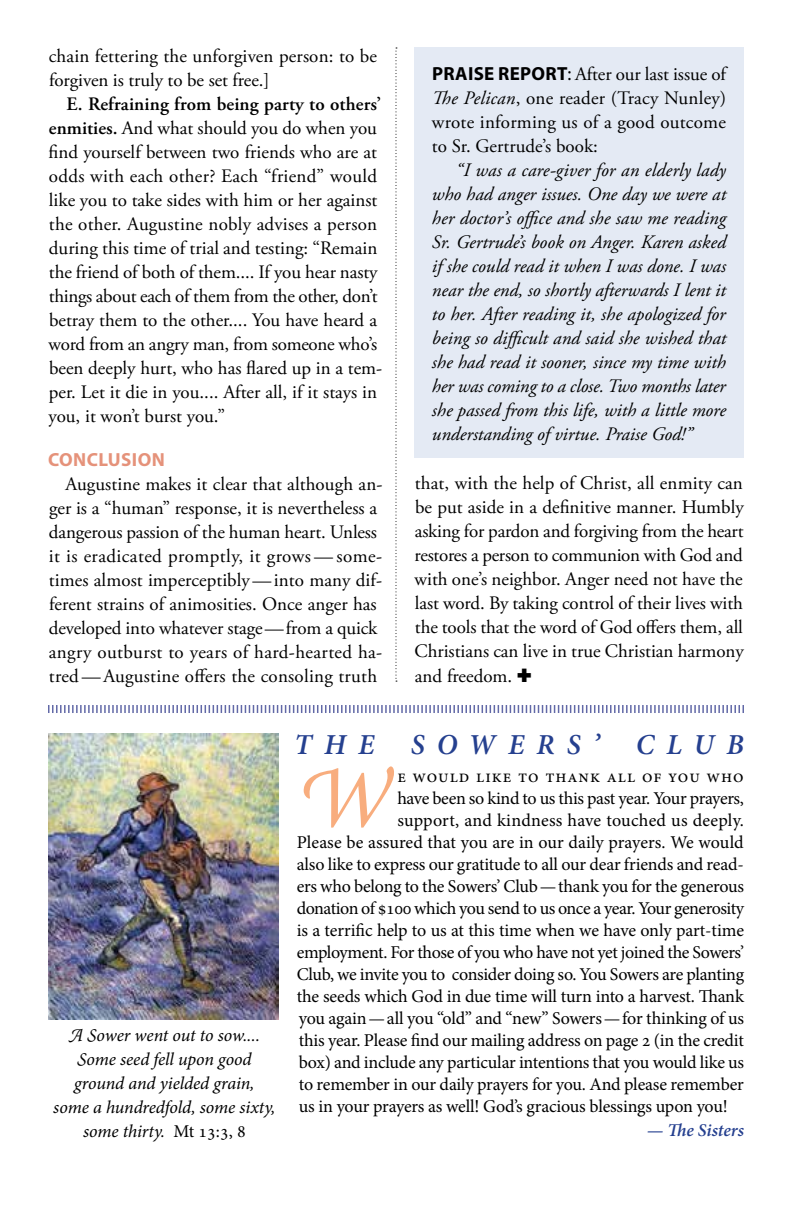
<style>
.page{position:relative;width:792px;height:1224px;background:#fff}
.page>*{position:absolute;margin:0;border:0;box-sizing:border-box;transform-origin:0 0}
.t1{font:italic 85.8px "Minion Pro";color:#f8ad7e}
.t2{font:italic 600 29px "Minion Pro";letter-spacing:.42em;color:#25408f}
.t3{font:19px/24px "Adobe Garamond Pro";color:#000}
.t4{font:italic 19px/24px "Adobe Garamond Pro";color:#000;text-align:justify}
.t5{font:700 19px "Myriad Pro";letter-spacing:.02em;color:#e5927a}
.t6{font:18px "Minion Pro";letter-spacing:-.01em;color:#000}
.t7{font:italic 18px/24px "Minion Pro";letter-spacing:-.005em;color:#000;text-align:center}
.t8{font:18px "Minion Pro";letter-spacing:.01em;color:#000}
.t9{font:18px "Minion Pro";letter-spacing:.055em;color:#000}
.t10{font:italic 600 18px "Minion Pro";letter-spacing:-.005em;color:#25408f}
.s1{font-weight:600}
.s2{font-family:"Myriad Pro";font-weight:700}
.s3{font-family:"Myriad Pro"}
.s4{font-style:italic}
.s5{font-style:normal}
</style>
<div class="page">
<svg style="left:396px;top:48px;width:1px;height:634px"></svg>
<div style="left:414px;top:48px;width:330px;height:410px;background:#e4eaf4"></div>
<svg style="left:48px;top:705px;width:696px;height:8px"></svg>
<img style="left:48px;top:733px;width:231px;height:286px">
<p class="t3" style="left:49px;top:44px;width:330px">chain fettering the unforgiven person: to be forgiven is truly to be set free.]</p>
<p class="t3" style="left:48px;top:92px;width:335px;text-indent:18px"><span class="s1">E. Refraining from being party to others’ enmities.</span> And what should you do when you find yourself between two friends who are at odds with each other? Each “friend” would like you to take sides with him or her against the other. Augustine nobly advises a person during this time of trial and testing: “Remain the friend of both of them.... If you hear nasty things about each of them from the other, don’t betray them to the other.... You have heard a word from an angry man, from someone who’s been deeply hurt, who has flared up in a tem&shy;per. Let it die in you.... After all, if it stays in you, it won’t burst you.”</p>
<p class="t5" style="left:48px;top:447px;width:118px">CONCLUSION</p>
<p class="t3" style="left:49px;top:472px;width:335px;text-indent:17px">Augustine makes it clear that although an&shy;ger is a “human” response, it is nevertheless a dangerous passion of the human heart. Unless it is eradicated promptly, it grows — some&shy;times almost imperceptibly—into many dif&shy;ferent strains of animosities. Once anger has developed into whatever stage—from a quick angry outburst to years of hard-hearted ha&shy;tred—Augustine offers the consoling truth</p>
<p class="t3" style="left:414px;top:472px;width:331px;text-align:justify">that, with the help of Christ, all enmity can be put aside in a definitive manner. Humbly asking for pardon and forgiving from the heart restores a person to communion with God and with one’s neighbor. Anger need not have the last word. By taking control of their lives with the tools that the word of God offers them, all Christians can live in true Christian harmony and freedom.</p>
<p class="t3" style="left:432px;top:62px;width:296px;text-align:justify"><span class="s2">PRAISE REPORT</span><span class="s3">:</span> After our last issue of <span class="s4">The Pelican</span>, one reader (Tracy Nunley) wrote informing us of a good outcome to Sr. Gertrude’s book:</p>
<p class="t4" style="left:432px;top:158px;width:296px;text-indent:24px">“I was a care-giver for an elderly lady who had anger issues. One day we were at her doctor’s office and she saw me reading Sr. Gertrude’s book on Anger. Karen asked if she could read it when I was done. I was near the end, so shortly afterwards I lent it to her. After reading it, she apologized for being so difficult and said she wished that she had read it sooner, since my time with her was coming to a close. Two months later she passed from this life, with a little more understanding of virtue. Praise God!”</p>
<p class="t7" style="left:53px;top:1023px;width:224px">A Sower went out to sow....<br>Some seed fell upon good ground and yielded grain,<br>some a hundredfold, some sixty, some thirty. <span class="s5">Mt 13:3, 8</span></p>
<h2 class="t2" style="left:294px;top:725px;width:82px">THE</h2>
<h2 class="t2" style="left:411px;top:725px;width:190px">SOWERS’</h2>
<h2 class="t2" style="left:636px;top:725px;width:110px">CLUB</h2>
<h1 class="t1" style="left:297px;top:740px;width:94px">W</h1>
<p class="t9" style="left:397px;top:764px;width:348px">e would like to thank all of you who</p>
<p class="t6" style="left:397px;top:786px;width:348px">have been so kind to us this past year. Your prayers,</p>
<p class="t8" style="left:397px;top:808px;width:348px">support, and kindness have touched us deeply.</p>
<p class="t6" style="left:297px;top:830px;width:449px">Please be assured that you are in our daily prayers. We would</p>
<p class="t6" style="left:297px;top:852px;width:449px">also like to express our gratitude to all our dear friends and read-</p>
<p class="t6" style="left:297px;top:874px;width:449px">ers who belong to the Sowers’ Club—thank you for the generous</p>
<p class="t6" style="left:297px;top:896px;width:449px">donation of $100 which you send to us once a year. Your generosity</p>
<p class="t6" style="left:297px;top:918px;width:449px">is a terrific help to us at this time when we have only part-time</p>
<p class="t6" style="left:297px;top:940px;width:449px">employment. For those of you who have not yet joined the Sowers’</p>
<p class="t6" style="left:297px;top:962px;width:449px">Club, we invite you to consider doing so. You Sowers are planting</p>
<p class="t6" style="left:297px;top:984px;width:449px">the seeds which God in due time will turn into a harvest. Thank</p>
<p class="t6" style="left:299px;top:1006px;width:447px">you again—all you “old” and “new” Sowers—for thinking of us</p>
<p class="t6" style="left:299px;top:1028px;width:447px">this year. Please find our mailing address on page 2 (in the credit</p>
<p class="t6" style="left:299px;top:1050px;width:447px">box) and include any particular intentions that you would like us</p>
<p class="t6" style="left:299px;top:1072px;width:447px">to remember in our daily prayers for you. And please remember</p>
<p class="t6" style="left:299px;top:1094px;width:430px">us in your prayers as well! God’s gracious blessings upon you!</p>
<p class="t10" style="left:647px;top:1118px;width:99px">— The Sisters</p>
</div>
